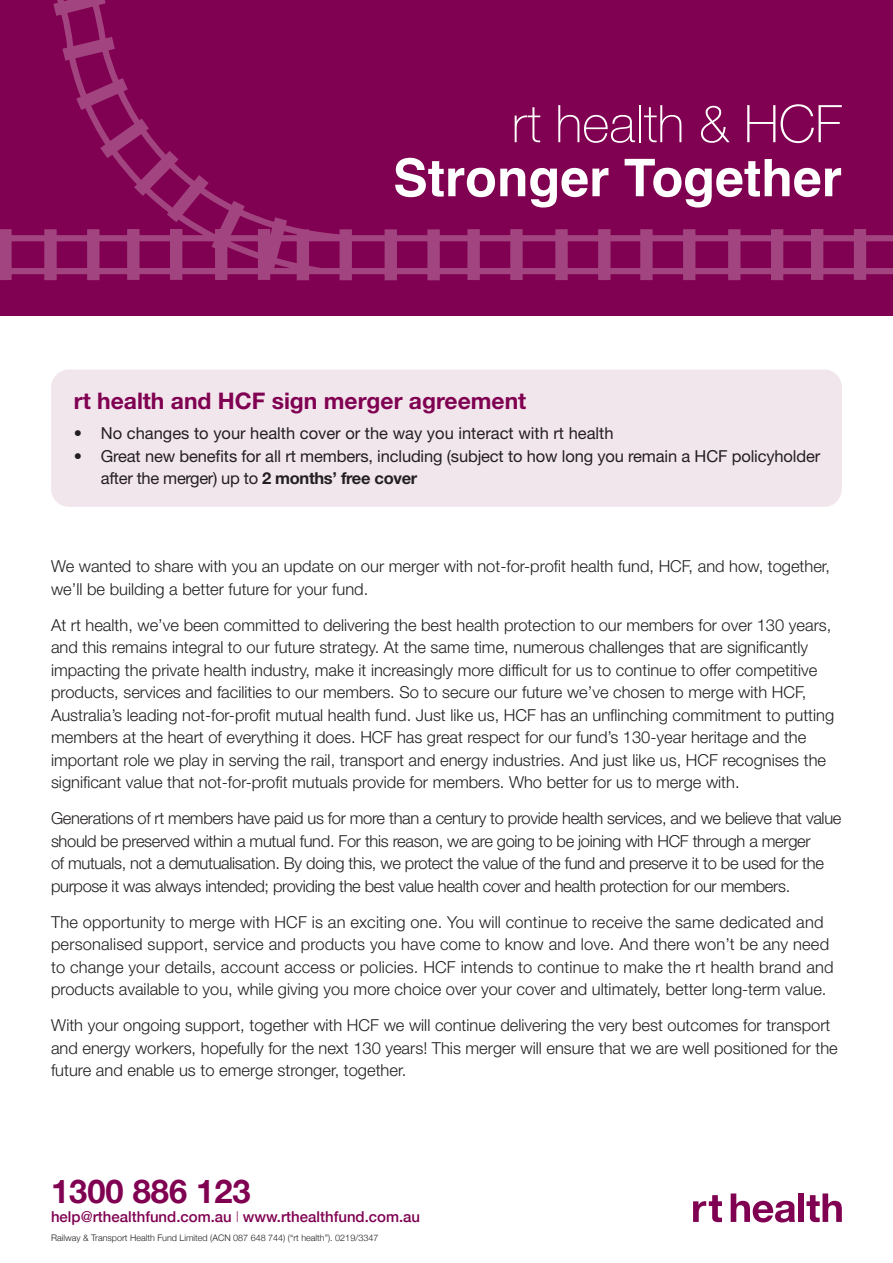
<style>
.page{position:relative;width:893px;height:1263px;background:#fff}
.page>*{position:absolute;margin:0;border:0;box-sizing:border-box;transform-origin:0 0}
.t1{font:700 51.9px "Helvetica";color:#fff}
.t2{font:100 51.9px "Helvetica Neue";color:#fff}
.t3{font:700 32.7px "Helvetica Neue";color:#800051}
.t4{font:700 22.95px "Helvetica Neue LT Std";color:#800051}
.t5{font:300 16.5px/22.5px "Helvetica Neue LT Std";color:#231f20}
.t6{font:300 16.5px/22.5px "Helvetica Neue LT Std";letter-spacing:-.02em;color:#231f20}
.t7{font:16.5px/22.5px "Helvetica Neue LT Std";letter-spacing:-.01em;color:#231f20}
.t8{font:500 15px "Helvetica Neue";color:#800051}
.t9{font:300 9px "Helvetica Neue";color:#231f20}
.s1{font-weight:700}
.s2{font-weight:100}
</style>
<div class="page">
<svg style="left:731px;top:1193px;width:64px;height:29px"></svg>
<div style="left:798px;top:1193px;width:6px;height:29px;background:#800051"></div>
<svg style="left:806px;top:1193px;width:36px;height:29px"></svg>
<svg style="left:693px;top:1195px;width:29px;height:27px"></svg>
<div style="left:0;top:0;width:893px;height:316px;background:#800051"></div>
<svg style="left:0;top:0;width:893px;height:280px"></svg>
<div style="left:51px;top:369px;width:791px;height:138px;background:#f2e6ed;border-radius:18px"></div>
<p class="t2" style="left:512px;top:84px;width:332px">rt health &amp; HCF</p>
<p class="t1" style="left:393px;top:136px;width:450px">Stronger Together</p>
<p class="t4" style="left:74px;top:386px;width:454px">rt health and HCF sign merger agreement</p>
<p class="t7" style="left:74px;top:422px;width:541px">• No changes to your health cover or the way you interact with rt health</p>
<p class="t7" style="left:101px;top:444px;width:721px;text-indent:-27px">• Great new benefits for all rt members, including (subject to how long you remain a HCF policyholder after the merger) up to <span class="s1">2 months’ free cover</span></p>
<p class="t5" style="left:51px;top:555px;width:781px">We wanted to share with you an update on our merger with not-for-profit health fund, HCF, and how, together, we’ll be building a better future for your fund.</p>
<p class="t5" style="left:51px;top:613px;width:785px">At rt health, we’ve been committed to delivering the best health protection to our members for over 130 years, and this remains integral to our future strategy. At the same time, numerous challenges that are significantly impacting the private health industry, make it increasingly more difficult for us to continue to offer competitive products, services and facilities to our members. So to secure our future we’ve chosen to merge with HCF, Australia’s leading not-for-profit mutual health fund. Just like us, HCF has an unflinching commitment to putting members at the heart of everything it does. HCF has great respect for our fund’s 130-year heritage and the important role we play in serving the rail, transport and energy industries. And just like us, HCF recognises the significant value that not-for-profit mutuals provide for members. Who better for us to merge with.</p>
<p class="t6" style="left:51px;top:807px;width:792px">Generations of rt members have paid us for more than a century to provide health services, and we believe that value should be preserved within a mutual fund. For this reason, we are going to be joining with HCF through a merger<br>of mutuals, not a demutualisation. By doing this, we protect the value of the fund and preserve it to be used for the purpose it was always intended; providing the best value health cover and health protection for our members.</p>
<p class="t5" style="left:51px;top:910px;width:784px">The opportunity to merge with HCF is an exciting one. You will continue to receive the same dedicated and personalised support, service and products you have come to know and love. And there won’t be any need to change your details, account access or policies. HCF intends to continue to make the rt health brand and products available to you, while giving you more choice over your cover and ultimately, better long-term value.</p>
<p class="t5" style="left:51px;top:1014px;width:788px">With your ongoing support, together with HCF we will continue delivering the very best outcomes for transport and energy workers, hopefully for the next 130 years! This merger will ensure that we are well positioned for the future and enable us to emerge stronger, together.</p>
<p class="t3" style="left:51px;top:1166px;width:201px">1300 886 123</p>
<p class="t8" style="left:51px;top:1205px;width:371px">help@rthealthfund.com.au <span class="s2">I</span> www.rthealthfund.com.au</p>
<p class="t9" style="left:51px;top:1231px;width:329px">Railway &amp; Transport Health Fund Limited (ACN 087 648 744) (“rt health”). 0219/3347</p>
</div>
